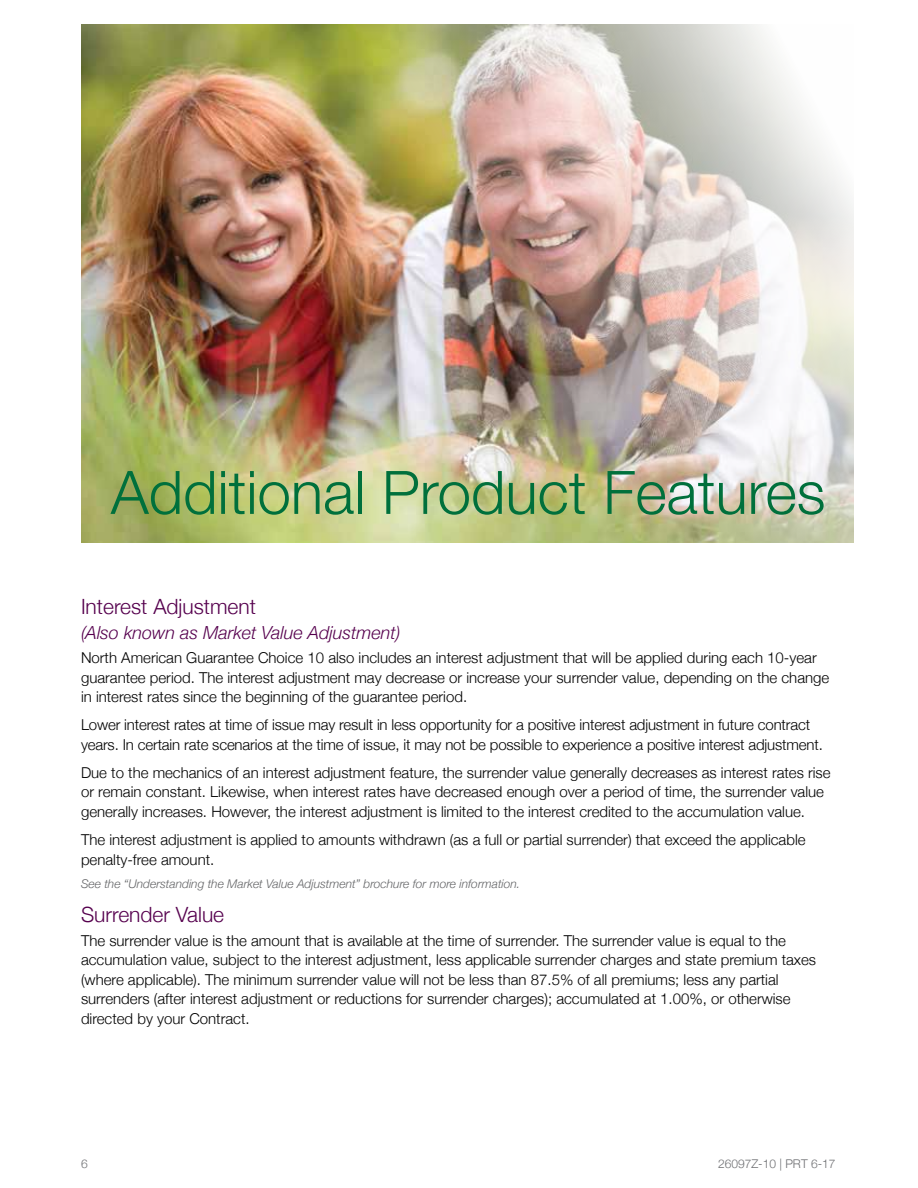
<style>
.page{position:relative;width:918px;height:1188px;background:#fff}
.page>*{position:absolute;margin:0;border:0;box-sizing:border-box;transform-origin:0 0}
.t1{font:300 60px "Helvetica Neue";color:#00703c}
.t2{font:300 21px "Helvetica Neue";color:#56004e}
.t3{font:italic 300 18px "Helvetica Neue";color:#56004e}
.t4{font:300 15px/19.5px "Helvetica Neue";color:#000}
.t5{font:italic 300 12px "Helvetica Neue";color:#636466}
.t6{font:300 12px "Helvetica Neue";color:#6d6e71}
</style>
<div class="page">
<img style="left:81px;top:25px;width:773px;height:517px">
<h1 class="t1" style="left:111px;top:444px;width:716px">Additional Product Features</h1>
<h2 class="t2" style="left:81px;top:590px;width:176px">Interest Adjustment</h2>
<p class="t3" style="left:81px;top:619px;width:321px">(Also known as Market Value Adjustment)</p>
<p class="t4" style="left:81px;top:647px;width:750px">North American Guarantee Choice 10 also includes an interest adjustment that will be applied during each 10-year guarantee period. The interest adjustment may decrease or increase your surrender value, depending on the change in interest rates since the beginning of the guarantee period.</p>
<p class="t4" style="left:81px;top:714px;width:743px">Lower interest rates at time of issue may result in less opportunity for a positive interest adjustment in future contract years. In certain rate scenarios at the time of issue, it may not be possible to experience a positive interest adjustment.</p>
<p class="t4" style="left:81px;top:762px;width:751px">Due to the mechanics of an interest adjustment feature, the surrender value generally decreases as interest rates rise or remain constant. Likewise, when interest rates have decreased enough over a period of time, the surrender value generally increases. However, the interest adjustment is limited to the interest credited to the accumulation value.</p>
<p class="t4" style="left:81px;top:829px;width:726px">The interest adjustment is applied to amounts withdrawn (as a full or partial surrender) that exceed the applicable penalty-free amount.</p>
<p class="t5" style="left:81px;top:874px;width:441px">See the “Understanding the Market Value Adjustment” brochure for more information.</p>
<h2 class="t2" style="left:81px;top:897px;width:145px">Surrender Value</h2>
<p class="t4" style="left:81px;top:929px;width:737px">The surrender value is the amount that is available at the time of surrender. The surrender value is equal to the accumulation value, subject to the interest adjustment, less applicable surrender charges and state premium taxes (where applicable). The minimum surrender value will not be less than 87.5% of all premiums; less any partial surrenders (after interest adjustment or reductions for surrender charges); accumulated at 1.00%, or otherwise directed by your Contract.</p>
<p class="t6" style="left:81px;top:1155px;width:8px">6</p>
<p class="t6" style="left:718px;top:1155px;width:119px">26097Z-10 | PRT 6-17</p>
</div>
